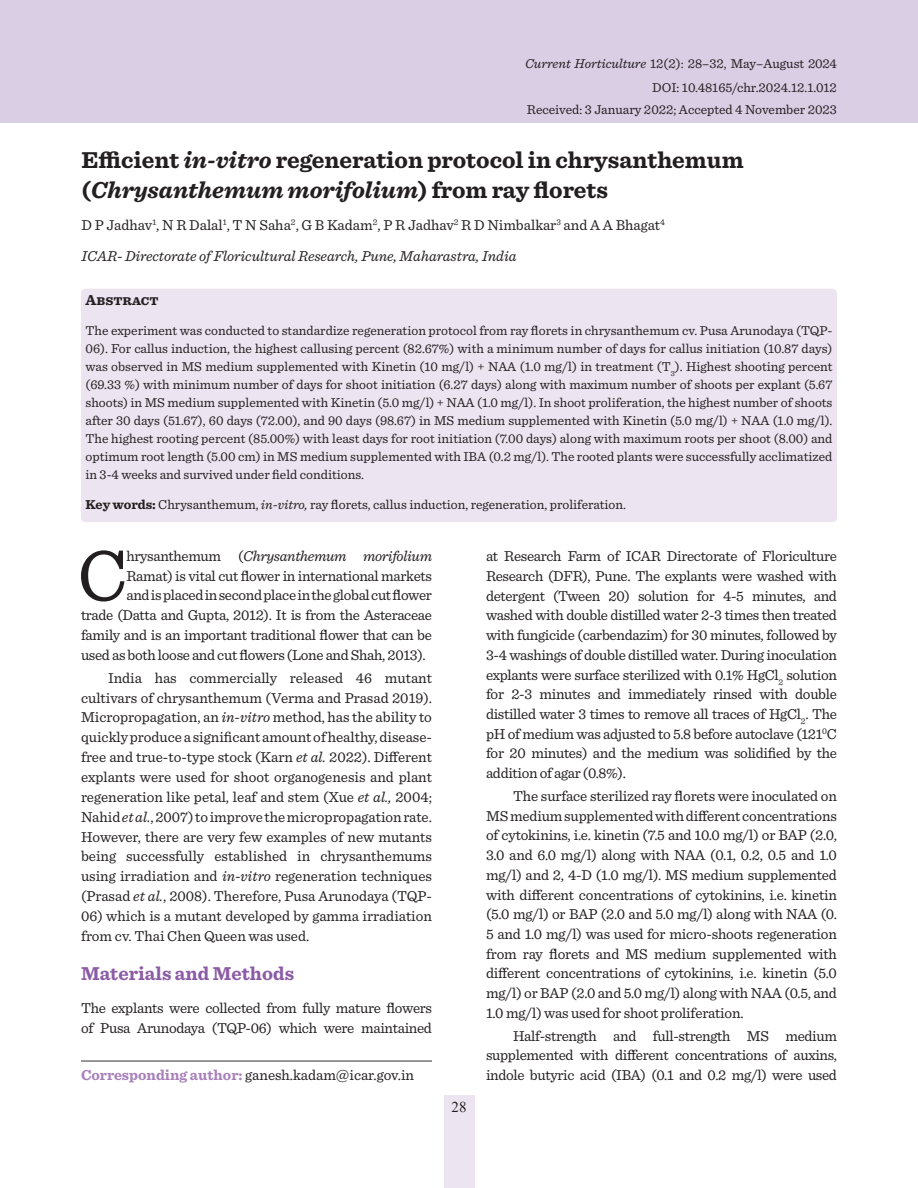
<style>
.page{position:relative;width:918px;height:1188px;background:#fff}
.page>*{position:absolute;margin:0;border:0;box-sizing:border-box;transform-origin:0 0}
.First_Para{font:74.7px "Sentinel Pro";color:#231f20}
.Article_Title{font:700 24px/30px "Sentinel Pro";color:#231f20}
.t1{font:700 19.5px "Sentinel Pro";color:#8c5ba6}
.Body_Text_Indent{font:15px/19.6px "Sentinel Pro";letter-spacing:-.01em;color:#231f20;text-align:justify}
.Body_Text{font:15px/19.6px "Sentinel Pro";letter-spacing:-.02em;color:#231f20}
.First_Para-2{font:15px "Sentinel Pro";letter-spacing:-.02em;color:#231f20}
.Author_Name{font:15px "Sentinel Pro";color:#231f20}
.Affilation{font:italic 15px "Sentinel Pro";color:#231f20}
.First_Para-3{font:italic 15px "Sentinel Pro";letter-spacing:-.02em;color:#231f20}
.Abstract_Head{font:700 15px "Sentinel Pro";letter-spacing:.02em;color:#231f20}
.t2{font:15px "Times New Roman";color:#231f20}
.Abs_para{font:13.5px/18px "Sentinel Pro";color:#231f20;text-align:justify}
.Keywword{font:13.5px "Sentinel Pro";color:#231f20}
.s1{font-style:italic}
.s2{font-weight:700}
.s3{font-style:normal}
.s4{font-weight:700;color:#a881ba}
</style>
<div class="page">
<div style="left:444px;top:1095px;width:30px;height:93px;background:#ece5f1"></div>
<div style="left:0;top:0;width:918px;height:123px;background:#dacee5"></div>
<div style="left:81px;top:289px;width:756px;height:233px;background:#ece5f1;border-radius:4px"></div>
<hr style="left:81px;top:1061px;width:351px;height:1px;background:#333">
<p class="Abs_para" style="left:525px;top:53px;width:313px"><span class="s1">Current Horticulture</span> 12(2): 28–32, May–August 2024</p>
<p class="Abs_para" style="left:652px;top:78px;width:186px">DOI: 10.48165/chr.2024.12.1.012</p>
<p class="Abs_para" style="left:527px;top:100px;width:312px">Received: 3 January 2022; Accepted 4 November 2023</p>
<p class="Article_Title" style="left:81px;top:145px;width:664px">Efficient <span class="s1">in-vitro</span> regeneration protocol in chrysanthemum (<span class="s1">Chrysanthemum morifolium</span>) from ray florets</p>
<p class="Author_Name" style="left:81px;top:214px;width:585px">D P Jadhav<sup>1</sup>, N R Dalal<sup>1</sup>, T N Saha<sup>2</sup>, G B Kadam<sup>2</sup>, P R Jadhav<sup>2</sup> R D Nimbalkar<sup>3</sup> and A A Bhagat<sup>4</sup></p>
<p class="Affilation" style="left:81px;top:245px;width:437px">ICAR- Directorate of Floricultural Research, Pune, Maharastra, India</p>
<p class="Abstract_Head" style="left:86px;top:289px;width:75px">Abstract</p>
<p class="Abs_para" style="left:86px;top:321px;width:749px">The experiment was conducted to standardize regeneration protocol from ray florets in chrysanthemum cv. Pusa Arunodaya (TQP-06). For callus induction, the highest callusing percent (82.67%) with a minimum number of days for callus initiation (10.87 days) was observed in MS medium supplemented with Kinetin (10 mg/l) + NAA (1.0 mg/l) in treatment (T<sub>3</sub>). Highest shooting percent (69.33 %) with minimum number of days for shoot initiation (6.27 days) along with maximum number of shoots per explant (5.67 shoots) in MS medium supplemented with Kinetin (5.0 mg/l) + NAA (1.0 mg/l). In shoot proliferation, the highest number of shoots after 30 days (51.67), 60 days (72.00), and 90 days (98.67) in MS medium supplemented with Kinetin (5.0 mg/l) + NAA (1.0 mg/l).<br>The highest rooting percent (85.00%) with least days for root initiation (7.00 days) along with maximum roots per shoot (8.00) and optimum root length (5.00 cm) in MS medium supplemented with IBA (0.2 mg/l). The rooted plants were successfully acclimatized in 3-4 weeks and survived under field conditions.</p>
<p class="Keywword" style="left:86px;top:495px;width:542px"><span class="s2">Key words:</span> Chrysanthemum, <span class="s1">in-vitro,</span> ray florets, callus induction, regeneration, proliferation.</p>
<p class="First_Para" style="left:77px;top:521px;width:52px">C</p>
<p class="First_Para-3" style="left:126px;top:545px;width:307px"><span class="s3">hrysanthemum (</span>Chrysanthemum morifolium</p>
<p class="First_Para-2" style="left:126px;top:565px;width:307px">Ramat) is vital cut flower in international markets</p>
<p class="First_Para-2" style="left:126px;top:584px;width:307px">and is placed in second place in the global cut flower</p>
<p class="First_Para-2" style="left:81px;top:604px;width:353px">trade (Datta and Gupta, 2012). It is from the Asteraceae</p>
<p class="First_Para-2" style="left:81px;top:624px;width:353px">family and is an important traditional flower that can be</p>
<p class="First_Para-2" style="left:81px;top:644px;width:346px">used as both loose and cut flowers (Lone and Shah, 2013).</p>
<p class="Body_Text_Indent" style="left:81px;top:667px;width:353px;text-indent:27px">India has commercially released 46 mutant cultivars of chrysanthemum (Verma and Prasad 2019).<br>Micropropagation, an <span class="s1">in-vitro</span> method, has the ability to quickly produce a significant amount of healthy, disease&shy;free and true-to-type stock (Karn <span class="s1">et al.</span> 2022). Different explants were used for shoot organogenesis and plant regeneration like petal, leaf and stem (Xue <span class="s1">et al.,</span> 2004; Nahid <span class="s1">et al.</span>, 2007) to improve the micropropagation rate.<br>However, there are very few examples of new mutants being successfully established in chrysanthemums using irradiation and <span class="s1">in-vitro</span> regeneration techniques (Prasad <span class="s1">et al.</span>, 2008). Therefore, Pusa Arunodaya (TQP-</p>
<p class="Body_Text_Indent" style="left:81px;top:905px;width:352px">06) which is a mutant developed by gamma irradiation from cv. Thai Chen Queen was used.</p>
<h1 class="t1" style="left:81px;top:958px;width:215px">Materials and Methods</h1>
<p class="Body_Text" style="left:81px;top:997px;width:353px">The explants were collected from fully mature flowers of Pusa Arunodaya (TQP-06) which were maintained</p>
<p class="Author_Name" style="left:81px;top:1064px;width:335px"><span class="s4">Corresponding author:</span> ganesh.kadam@icar.gov.in</p>
<p class="t2" style="left:452px;top:1097px;width:16px">28</p>
<p class="Body_Text" style="left:486px;top:546px;width:353px;text-align:justify">at Research Farm of ICAR Directorate of Floriculture Research (DFR), Pune. The explants were washed with detergent (Tween 20) solution for 4-5 minutes, and washed with double distilled water 2-3 times then treated with fungicide (carbendazim) for 30 minutes, followed by 3-4 washings of double distilled water. During inoculation explants were surface sterilized with 0.1% HgCl<sub>2</sub> solution for 2-3 minutes and immediately rinsed with double distilled water 3 times to remove all traces of HgCl<sub>2</sub>. The pH of medium was adjusted to 5.8 before autoclave (121<sup>0</sup>C for 20 minutes) and the medium was solidified by the addition of agar (0.8%).</p>
<p class="Body_Text_Indent" style="left:486px;top:785px;width:353px;text-indent:27px">The surface sterilized ray florets were inoculated on MS medium supplemented with different concentrations of cytokinins, i.e. kinetin (7.5 and 10.0 mg/l) or BAP (2.0, 3.0 and 6.0 mg/l) along with NAA (0.1, 0.2, 0.5 and 1.0 mg/l) and 2, 4-D (1.0 mg/l). MS medium supplemented with different concentrations of cytokinins, i.e. kinetin (5.0 mg/l) or BAP (2.0 and 5.0 mg/l) along with NAA (0.<br>5 and 1.0 mg/l) was used for micro-shoots regeneration from ray florets and MS medium supplemented with different concentrations of cytokinins, i.e. kinetin (5.0 mg/l) or BAP (2.0 and 5.0 mg/l) along with NAA (0.5, and 1.0 mg/l) was used for shoot proliferation.</p>
<p class="Body_Text_Indent" style="left:486px;top:1025px;width:353px;text-indent:27px">Half-strength and full-strength MS medium supplemented with different concentrations of auxins, indole butyric acid (IBA) (0.1 and 0.2 mg/l) were used</p>
</div>
